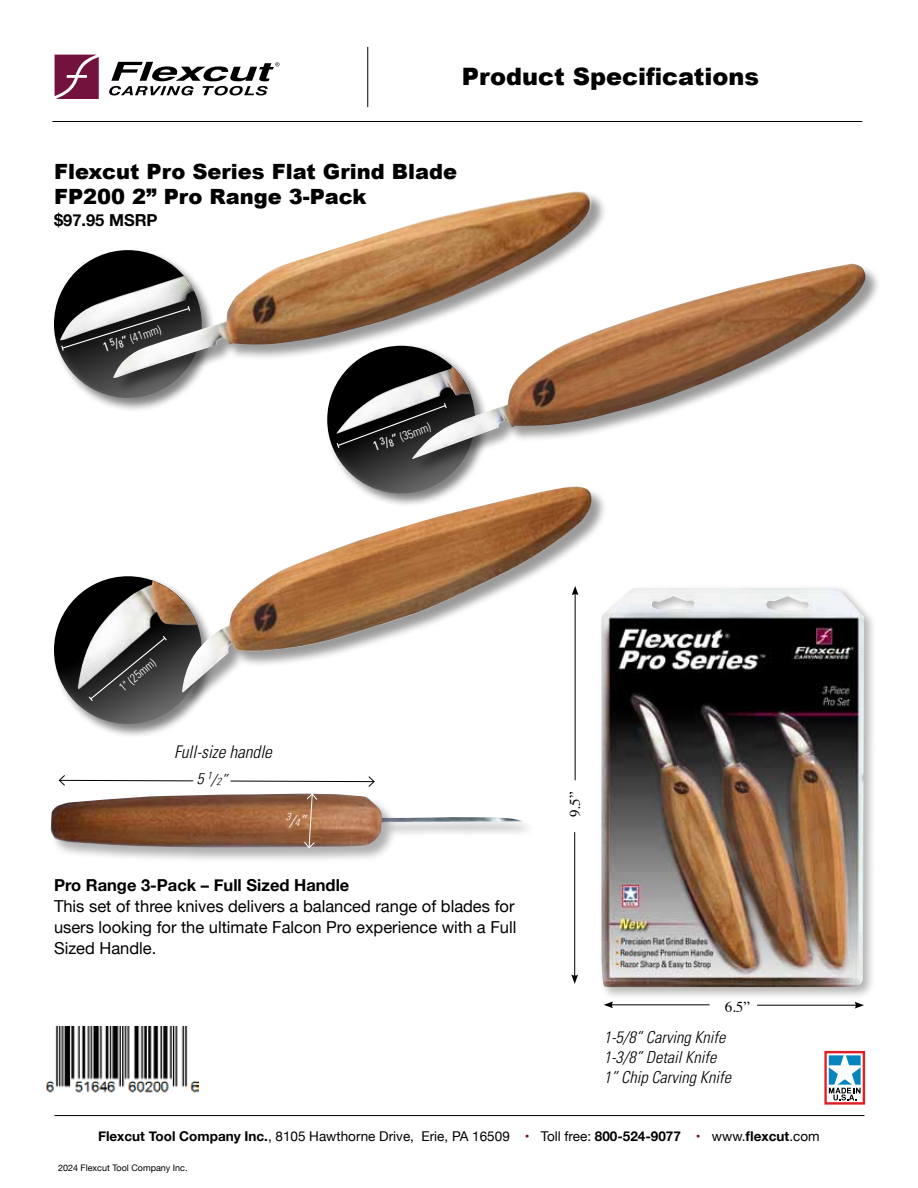
<style>
.page{position:relative;width:918px;height:1188px;background:#fff}
.page>*{position:absolute;margin:0;border:0;box-sizing:border-box;transform-origin:0 0}
.t1{font:900 24px "Arial";color:#000}
.t2{font:900 21px/25.2px "Arial";color:#000}
.t3{font:italic 300 condensed 17.4px "Univers";color:#000}
.t4{font:16.5px/21px "Helvetica Neue";color:#000;text-align:justify}
.t5{font:italic 300 condensed 16.5px/19.8px "Univers";color:#000}
.t6{font:700 16.5px "Helvetica Neue";color:#000}
.t7{font:italic 300 condensed 15.75px "Univers";color:#000}
.t8{font:15px "Times";color:#000}
.t9{font:13.5px "Helvetica Neue";color:#000}
.t10{font:300 condensed 12px "Univers";color:#fff}
.t11{font:italic 300 condensed 10.5px "Univers";color:#fff}
.t12{font:9px "Helvetica Neue";color:#000}
.s1{font-weight:400;font-size:13.2px}
.s2{font-weight:400;font-size:10.05px}
.s3{font-size:10.5px}
.s4{font-size:15.75px}
.s5{font-weight:700}
.s6{color:#72123d}
</style>
<div class="page">
<hr style="left:52px;top:121px;width:810px;height:1px;background:#000">
<hr style="left:367px;top:47px;width:1px;height:60px;background:#000">
<svg style="left:55px;top:55px;width:44px;height:44px;background:#843055"></svg>
<svg style="left:109px;top:62px;width:170px;height:33px"></svg>
<hr style="left:54px;top:1115px;width:810px;height:1px;background:#000">
<svg style="left:824px;top:1051px;width:41px;height:54px"></svg>
<img style="left:46px;top:1026px;width:153px;height:67px">
<div style="left:598px;top:584px;width:279px;height:416px;background:#000;opacity:.3"></div>
<img style="left:601px;top:588px;width:263px;height:399px">
<div style="left:52px;top:248px;width:164px;height:164px;background:#000;opacity:.5"></div>
<svg style="left:54px;top:250px;width:148px;height:148px;background:#373737"></svg>
<div style="left:59px;top:250px;width:143px;height:104px;background:#000;opacity:.39"></div>
<img style="left:60px;top:276px;width:53px;height:29px">
<div style="left:114px;top:191px;width:493px;height:203px;background:#000;opacity:.4"></div>
<img style="left:113px;top:191px;width:479px;height:187px">
<svg style="left:60px;top:305px;width:131px;height:47px"></svg>
<div style="left:325px;top:344px;width:164px;height:164px;background:#000;opacity:.5"></div>
<svg style="left:327px;top:346px;width:148px;height:148px;background:#363636"></svg>
<div style="left:335px;top:346px;width:140px;height:102px;background:#000;opacity:.39"></div>
<img style="left:336px;top:366px;width:76px;height:36px">
<div style="left:413px;top:264px;width:469px;height:211px;background:#000;opacity:.4"></div>
<img style="left:412px;top:264px;width:455px;height:195px">
<svg style="left:336px;top:402px;width:112px;height:47px"></svg>
<div style="left:52px;top:574px;width:164px;height:164px;background:#000;opacity:.5"></div>
<svg style="left:54px;top:576px;width:148px;height:148px;background:#2e2e2e"></svg>
<div style="left:76px;top:576px;width:126px;height:127px;background:#000;opacity:.39"></div>
<img style="left:77px;top:580px;width:105px;height:111px">
<div style="left:183px;top:487px;width:425px;height:221px;background:#000;opacity:.4"></div>
<img style="left:182px;top:487px;width:413px;height:207px">
<svg style="left:88px;top:635px;width:80px;height:67px;background:#5e5e5e"></svg>
<hr style="left:575px;top:593px;width:1px;height:187px;background:#000">
<svg style="left:572px;top:586px;width:7px;height:9px"></svg>
<hr style="left:574px;top:832px;width:1px;height:145px;background:#000">
<svg style="left:571px;top:975px;width:7px;height:9px"></svg>
<hr style="left:757px;top:1005px;width:100px;height:1px;background:#000">
<svg style="left:855px;top:1002px;width:9px;height:7px"></svg>
<hr style="left:611px;top:1005px;width:99px;height:1px;background:#000">
<svg style="left:604px;top:1001px;width:9px;height:7px"></svg>
<div style="left:50px;top:793px;width:487px;height:70px;background:#000;opacity:.31"></div>
<img style="left:51px;top:794px;width:472px;height:54px">
<svg style="left:58px;top:775px;width:317px;height:74px"></svg>
<h1 class="t1" style="left:462px;top:59px;width:299px">Product Specifications</h1>
<p class="t2" style="left:54px;top:158px;width:405px">Flexcut Pro Series Flat Grind Blade<br>FP200 2” Pro Range 3-Pack</p>
<p class="t6" style="left:54px;top:207px;width:105px">$97.95 MSRP</p>
<p class="t10" style="left:101px;top:341px;width:62px;rotate:-18deg"><span class="s1">1</span> <sup>5</sup><span class="s1">/</span><sub>8</sub><span class="s1">”</span> (41mm)</p>
<p class="t10" style="left:371px;top:441px;width:62px;rotate:-21deg"><span class="s1">1</span> <sup>3</sup><span class="s1">/</span><span class="s2">8</span><span class="s1">”</span> (35mm)</p>
<p class="t10" style="left:116px;top:683px;width:45px;rotate:-40deg">1" (25mm)</p>
<p class="t3" style="left:174px;top:742px;width:99px">Full-size handle</p>
<p class="t7" style="left:197px;top:769px;width:32px;rotate:2deg">5 <sup>1</sup>/<span class="s3">2</span>”</p>
<p class="t11" style="left:286px;top:813px;width:22px;rotate:3deg">3<span class="s4">/</span>4<span class="s4">”</span></p>
<p class="t6" style="left:54px;top:872px;width:297px">Pro Range 3-Pack – Full Sized Handle</p>
<p class="t4" style="left:54px;top:896px;width:464px">This set of three knives delivers a balanced range of blades for users looking for the ultimate Falcon Pro experience with a Full Sized Handle.</p>
<p class="t8" style="left:561px;top:817px;width:27px;rotate:-90deg">9.5”</p>
<p class="t8" style="left:725px;top:993px;width:27px">6.5”</p>
<p class="t5" style="left:604px;top:1027px;width:129px">1-5/8” Carving Knife<br>1-3/8” Detail Knife<br>1” Chip Carving Knife</p>
<p class="t9" style="left:98px;top:1126px;width:723px"><span class="s5">Flexcut Tool Company Inc.</span>, 8105 Hawthorne Drive, Erie, PA 16509 <span class="s6">•</span> Toll free: <span class="s5">800-524-9077</span> <span class="s6">•</span> www.<span class="s5">flexcut</span>.com</p>
<p class="t12" style="left:58px;top:1161px;width:131px">2024 Flexcut Tool Company Inc.</p>
</div>
